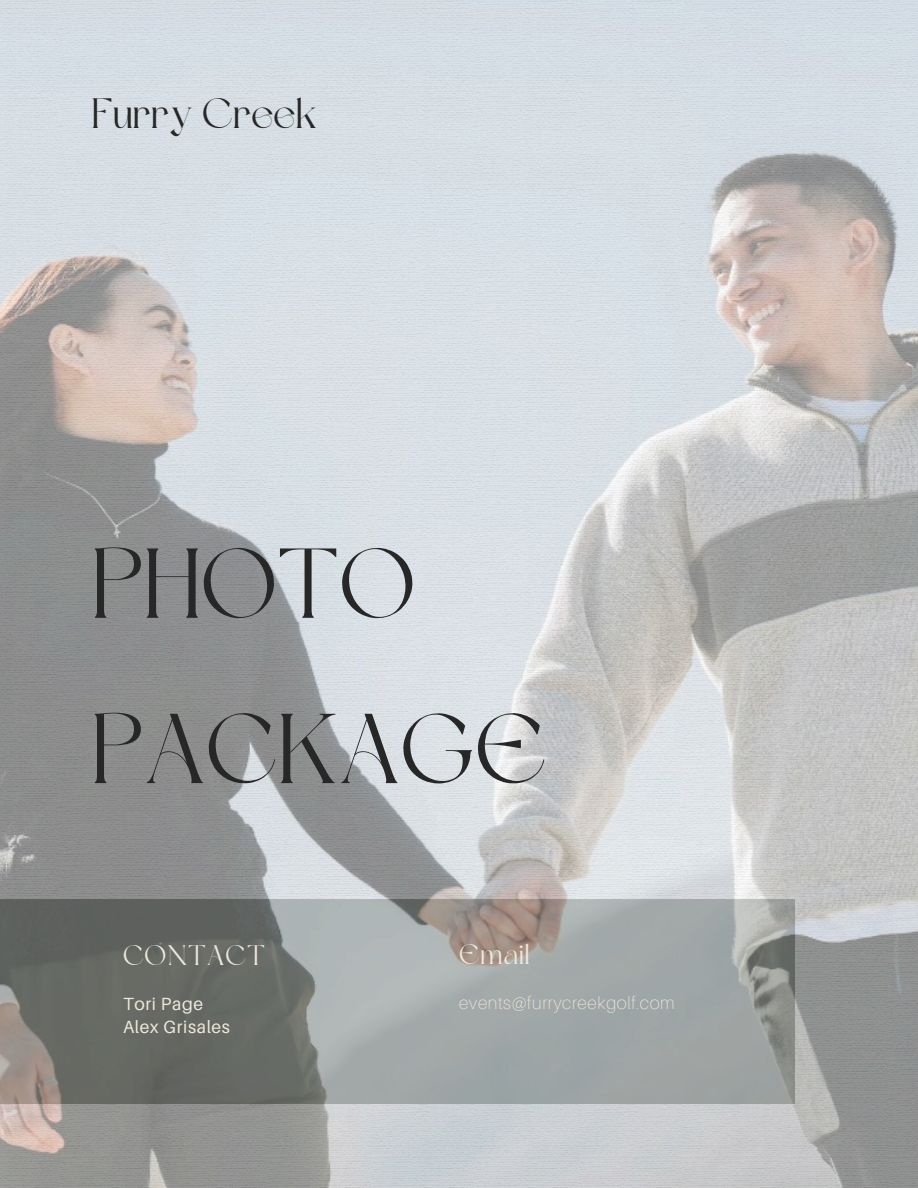
<style>
.page{position:relative;width:918px;height:1188px;background:#fff}
.page>*{position:absolute;margin:0;border:0;box-sizing:border-box;transform-origin:0 0}
.t1{font:98.7px "Dream Avenue";color:#272727}
.t2{font:42.3px "Dream Avenue";color:#272727}
.t3{font:28.2px "Dream Avenue";letter-spacing:.035em;color:#eee8dc}
.t4{font:100 17.7px "Aileron";letter-spacing:.035em;color:#eee8dc}
.t5{font:17.7px "Aileron";letter-spacing:.035em;color:#eee8dc}
</style>
<div class="page">
<img style="left:0;top:0;width:918px;height:1188px">
<svg style="left:0;top:899px;width:795px;height:205px;background:#8b8f8d"></svg>
<p class="t2" style="left:92px;top:96px;width:227px">Furry Creek</p>
<p class="t1" style="left:92px;top:544px;width:325px">PHOTO</p>
<h2 class="t1" style="left:92px;top:709px;width:457px">PACKAGE</h2>
<h1 class="t3" style="left:123px;top:944px;width:144px">CONTACT</h1>
<h1 class="t5" style="left:123px;top:993px;width:82px">Tori Page</h1>
<h3 class="t5" style="left:123px;top:1016px;width:109px">Alex Grisales</h3>
<p class="t3" style="left:459px;top:943px;width:72px">Email</p>
<h4 class="t4" style="left:459px;top:992px;width:217px">events@furrycreekgolf.com</h4>
</div>
